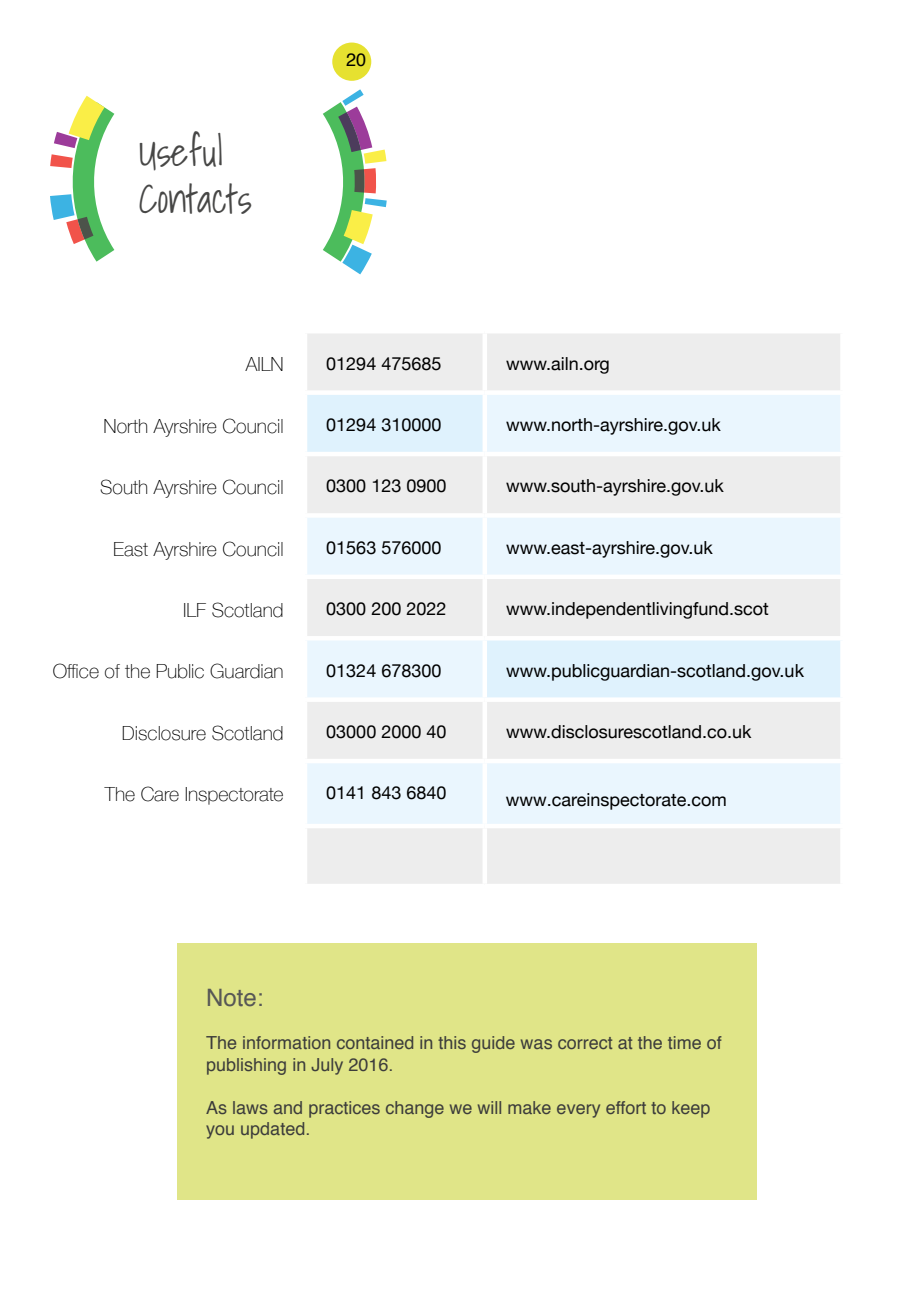
<style>
.page{position:relative;width:915px;height:1306px;background:#fff}
.page>*{position:absolute;margin:0;border:0;box-sizing:border-box;transform-origin:0 0}
.t1{font:300 39px/46.8px "Shadows Into";color:#474746}
.t2{font:24px "Helvetica";color:#575756}
.t3{font:100 19.5px "Helvetica Neue";color:#000}
.t4{font:18px "Helvetica Neue";color:#000}
.t5{font:18px/21.6px "Helvetica";color:#3c3c3b}
.t6{font:18px "Helvetica";color:#000}
</style>
<div class="page">
<div style="left:332px;top:43px;width:39px;height:38px;background:#e6e130;border-radius:50%"></div>
<svg style="left:323px;top:89px;width:63px;height:185px"></svg>
<svg style="left:50px;top:96px;width:64px;height:166px"></svg>
<div style="left:307px;top:334px;width:533px;height:56px;background:#ededed"></div>
<svg style="left:307px;top:395px;width:533px;height:488px;background:#eaf1f5"></svg>
<div style="left:482px;top:333px;width:5px;height:57px;background:#fff"></div>
<div style="left:482px;top:395px;width:5px;height:57px;background:#fff"></div>
<hr style="left:305px;top:452px;width:179px;height:4px;background:#fff">
<hr style="left:484px;top:452px;width:360px;height:4px;background:#fff">
<div style="left:482px;top:456px;width:5px;height:57px;background:#fff"></div>
<hr style="left:305px;top:513px;width:179px;height:4px;background:#fff">
<hr style="left:484px;top:513px;width:360px;height:4px;background:#fff">
<div style="left:482px;top:517px;width:5px;height:57px;background:#fff"></div>
<div style="left:305px;top:574px;width:179px;height:5px;background:#fff"></div>
<div style="left:484px;top:574px;width:360px;height:5px;background:#fff"></div>
<div style="left:482px;top:579px;width:5px;height:57px;background:#fff"></div>
<hr style="left:305px;top:636px;width:179px;height:4px;background:#fff">
<hr style="left:484px;top:636px;width:360px;height:4px;background:#fff">
<div style="left:482px;top:640px;width:5px;height:57px;background:#fff"></div>
<div style="left:305px;top:697px;width:179px;height:5px;background:#fff"></div>
<div style="left:484px;top:697px;width:360px;height:5px;background:#fff"></div>
<div style="left:482px;top:702px;width:5px;height:56px;background:#fff"></div>
<div style="left:305px;top:758px;width:179px;height:5px;background:#fff"></div>
<div style="left:484px;top:758px;width:360px;height:5px;background:#fff"></div>
<div style="left:482px;top:763px;width:5px;height:60px;background:#fff"></div>
<div style="left:305px;top:823px;width:179px;height:5px;background:#fff"></div>
<div style="left:484px;top:823px;width:360px;height:5px;background:#fff"></div>
<div style="left:482px;top:828px;width:5px;height:55px;background:#fff"></div>
<div style="left:305px;top:883px;width:179px;height:5px;background:#f0f0f0"></div>
<div style="left:484px;top:883px;width:360px;height:5px;background:#f0f0f0"></div>
<div style="left:43px;top:884px;width:812px;height:333px;background:#fff"></div>
<div style="left:177px;top:943px;width:579px;height:257px;background:#e0e588"></div>
<h1 class="t1" style="left:139px;top:128px;width:115px">Useful<br>Contacts</h1>
<p class="t6" style="left:346px;top:46px;width:22px">20</p>
<p class="t3" style="left:246px;top:349px;width:39px">AILN</p>
<p class="t4" style="left:326px;top:350px;width:117px">01294 475685</p>
<p class="t4" style="left:506px;top:350px;width:105px">www.ailn.org</p>
<p class="t3" style="left:103px;top:411px;width:182px">North Ayrshire Council</p>
<p class="t4" style="left:326px;top:411px;width:117px">01294 310000</p>
<p class="t4" style="left:506px;top:411px;width:216px">www.north-ayrshire.gov.uk</p>
<p class="t3" style="left:100px;top:472px;width:185px">South Ayrshire Council</p>
<p class="t4" style="left:326px;top:473px;width:122px">0300 123 0900</p>
<p class="t4" style="left:506px;top:473px;width:219px">www.south-ayrshire.gov.uk</p>
<p class="t3" style="left:113px;top:534px;width:172px">East Ayrshire Council</p>
<p class="t4" style="left:326px;top:534px;width:117px">01563 576000</p>
<p class="t4" style="left:506px;top:534px;width:208px">www.east-ayrshire.gov.uk</p>
<p class="t3" style="left:183px;top:595px;width:102px">ILF Scotland</p>
<p class="t4" style="left:326px;top:596px;width:122px">0300 200 2022</p>
<p class="t4" style="left:506px;top:596px;width:264px">www.independentlivingfund.scot</p>
<p class="t3" style="left:53px;top:656px;width:232px">Office of the Public Guardian</p>
<p class="t4" style="left:326px;top:657px;width:117px">01324 678300</p>
<p class="t4" style="left:506px;top:657px;width:299px">www.publicguardian-scotland.gov.uk</p>
<p class="t3" style="left:122px;top:718px;width:163px">Disclosure Scotland</p>
<p class="t4" style="left:326px;top:718px;width:122px">03000 2000 40</p>
<p class="t4" style="left:506px;top:718px;width:247px">www.disclosurescotland.co.uk</p>
<p class="t3" style="left:105px;top:779px;width:180px">The Care Inspectorate</p>
<p class="t4" style="left:326px;top:780px;width:122px">0141 843 6840</p>
<p class="t4" style="left:505px;top:786px;width:222px">www.careinspectorate.com</p>
<h2 class="t2" style="left:206px;top:978px;width:59px">Note:</h2>
<p class="t5" style="left:206px;top:1032px;width:517px">The information contained in this guide was correct at the time of publishing in July 2016.</p>
<p class="t5" style="left:206px;top:1097px;width:505px">As laws and practices change we will make every effort to keep you updated.</p>
</div>
